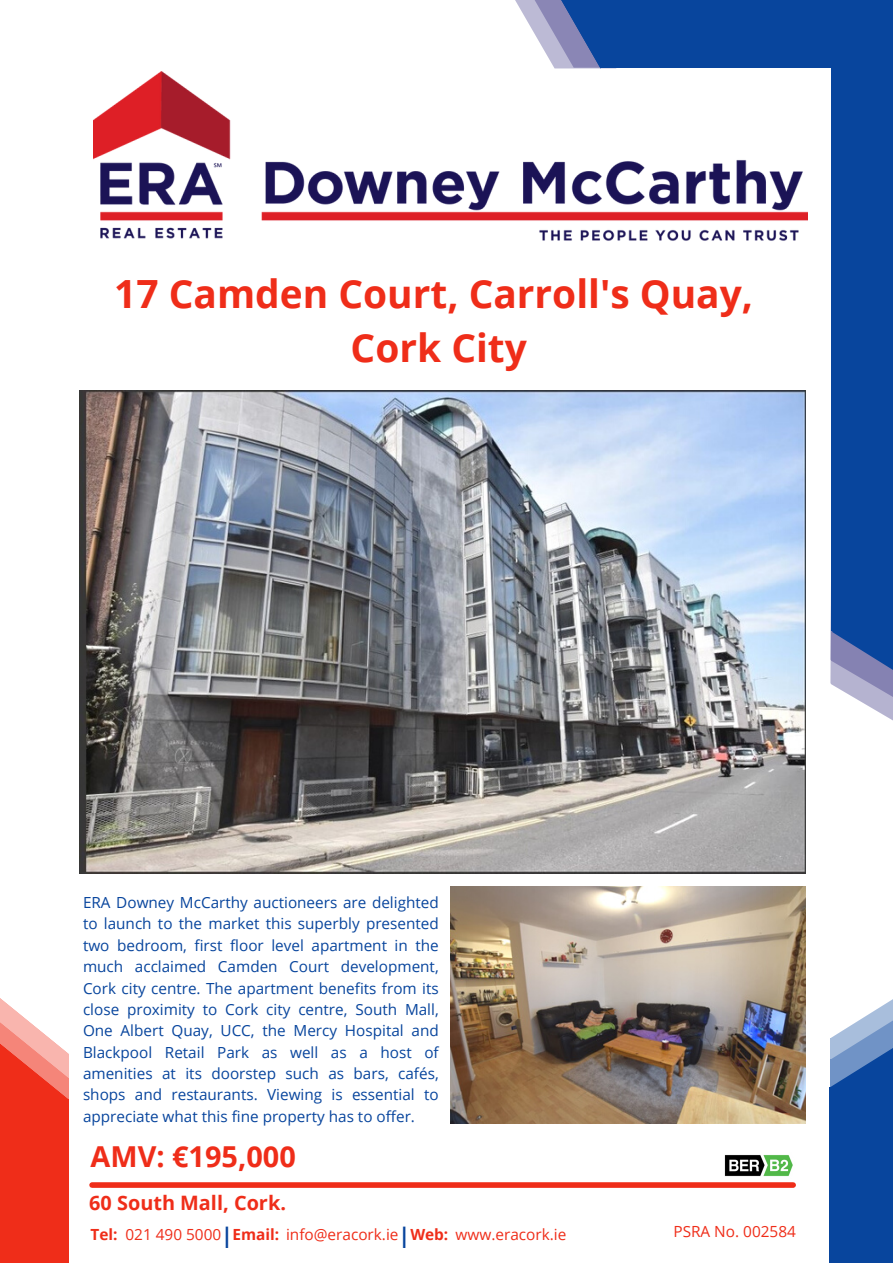
<style>
.page{position:relative;width:893px;height:1264px;background:#fff}
.page>*{position:absolute;margin:0;border:0;box-sizing:border-box;transform-origin:0 0}
.t1{font:700 38.85px "Open Sans";color:#ef2d19}
.t2{font:700 28.8px "Open Sans";color:#ef2d19}
.t3{font:700 21.3px "Open Sans";color:#08459d}
.t4{font:700 19.8px "Open Sans";color:#ef2d19}
.t5{font:15.3px/21.3px "Open Sans";color:#08459d;text-align:justify}
.t6{font:15.3px "Open Sans";color:#ef2d19}
.t7{font:700 15.3px "Open Sans";color:#ef2d19}
</style>
<div class="page">
<svg style="left:515px;top:0;width:13px;height:22px"></svg>
<svg style="left:528px;top:0;width:27px;height:68px;fill:#bcbad5"></svg>
<div style="left:601px;top:0;width:291px;height:68px;background:#08459d"></div>
<svg style="left:830px;top:600px;width:62px;height:120px"></svg>
<div style="left:831px;top:0;width:61px;height:630px;background:#08459d"></div>
<svg style="left:831px;top:630px;width:61px;height:61px;background:#6678b1"></svg>
<div style="left:92px;top:1182px;width:701px;height:5px;background:#ef2d19"></div>
<svg style="left:555px;top:0;width:46px;height:68px;background:#556ead"></svg>
<img style="left:79px;top:390px;width:726px;height:483px">
<div style="left:0;top:1054px;width:68px;height:208px;background:#ef2d19"></div>
<svg style="left:0;top:998px;width:69px;height:155px"></svg>
<div style="left:830px;top:1037px;width:62px;height:225px;background:#08459d"></div>
<svg style="left:830px;top:1000px;width:62px;height:87px"></svg>
<img style="left:450px;top:886px;width:355px;height:236px">
<img style="left:724px;top:1155px;width:69px;height:22px">
<img style="left:94px;top:72px;width:713px;height:169px">
<p class="t1" style="left:114px;top:266px;width:640px">17 Camden Court, Carroll's Quay,</p>
<p class="t1" style="left:350px;top:320px;width:178px">Cork City</p>
<p class="t5" style="left:83px;top:891px;width:357px">ERA Downey McCarthy auctioneers are delighted to launch to the market this superbly presented two bedroom, first floor level apartment in the much acclaimed Camden Court development, Cork city centre. The apartment benefits from its close proximity to Cork city centre, South Mall, One Albert Quay, UCC, the Mercy Hospital and Blackpool Retail Park as well as a host of amenities at its doorstep such as bars, cafés, shops and restaurants. Viewing is essential to appreciate what this fine property has to offer.</p>
<p class="t2" style="left:91px;top:1136px;width:207px">AMV: €195,000</p>
<p class="t4" style="left:89px;top:1189px;width:198px">60 South Mall, Cork.</p>
<p class="t7" style="left:91px;top:1223px;width:29px">Tel:</p>
<p class="t6" style="left:125px;top:1223px;width:97px">021 490 5000</p>
<p class="t3" style="left:221px;top:1219px;width:13px">|</p>
<p class="t7" style="left:232px;top:1223px;width:48px">Email:</p>
<p class="t6" style="left:286px;top:1223px;width:114px">info@eracork.ie</p>
<p class="t3" style="left:398px;top:1219px;width:13px">|</p>
<p class="t7" style="left:410px;top:1223px;width:39px">Web:</p>
<p class="t6" style="left:455px;top:1223px;width:112px">www.eracork.ie</p>
<p class="t6" style="left:673px;top:1220px;width:124px">PSRA No. 002584</p>
</div>
